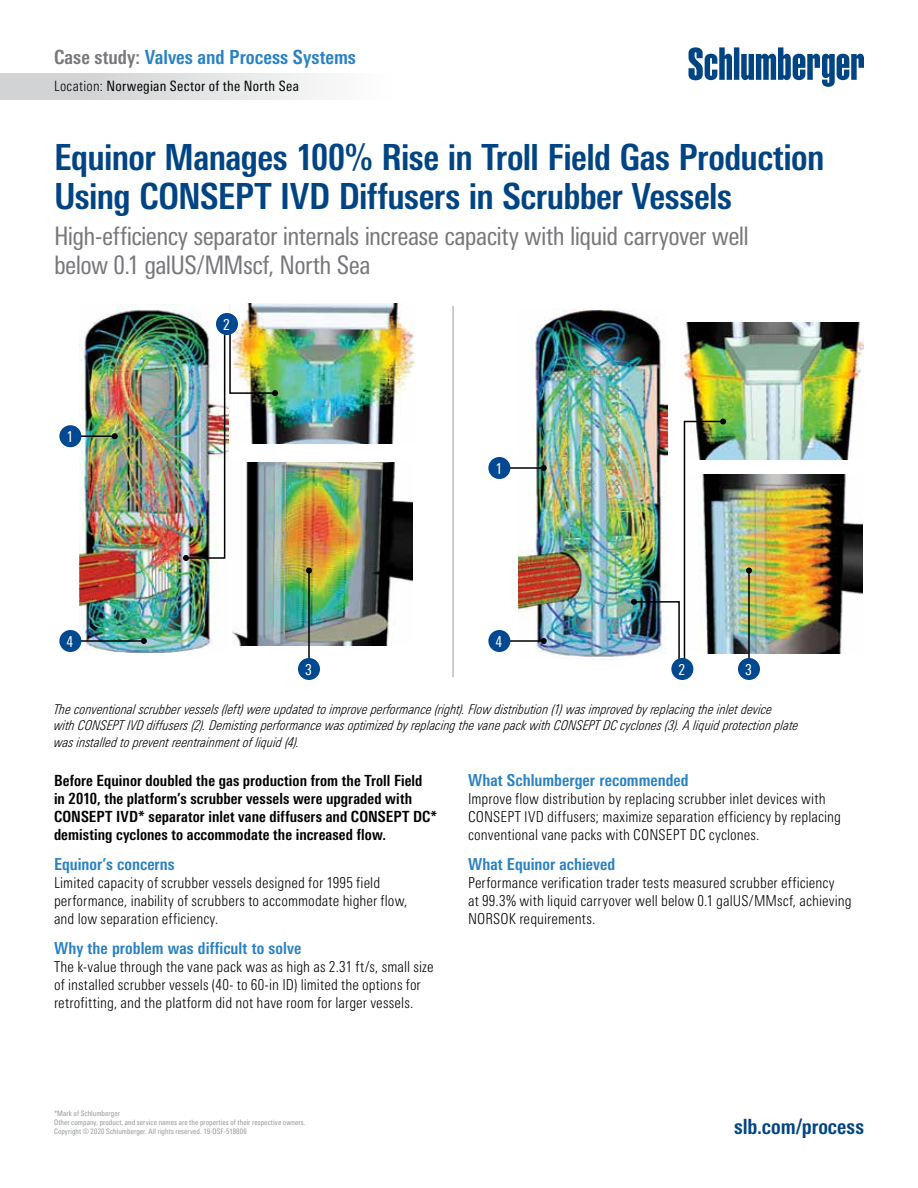
<style>
.page{position:relative;width:918px;height:1188px;background:#fff}
.page>*{position:absolute;margin:0;border:0;box-sizing:border-box;transform-origin:0 0}
.t1{font:700 condensed 36px/39px "Univers Next Pro";letter-spacing:-.015em;color:#004483}
.t2{font:condensed 25.5px/28.5px "Univers Next Pro";letter-spacing:-.025em;color:#77787b}
.t3{font:700 condensed 21px "Univers Next Pro";color:#004483}
.t4{font:700 condensed 19.5px "Univers Next Pro";letter-spacing:.005em;color:#2981c4}
.t5{font:700 condensed 16.5px "Univers Next Pro";color:#2981c4}
.t6{font:700 condensed 15.3px/18px "Univers Next Pro";letter-spacing:.005em;color:#000}
.t7{font:300 condensed 15px/18px "Univers Next Pro";letter-spacing:.005em;color:#000}
.t8{font:condensed 15px "Univers Next Pro";color:#fff}
.t9{font:condensed 14.25px "Univers Next Pro";letter-spacing:.025em;color:#000}
.t10{font:italic 300 condensed 13.5px/16.5px "Univers Next Pro";letter-spacing:.005em;color:#000}
.t11{font:condensed 7.5px/9px "Univers Next Pro";letter-spacing:.01em;color:#939598}
.s1{color:#77787b}
.s2{font-weight:300}
</style>
<div class="page">
<div style="left:0;top:73px;width:393px;height:27px;background:linear-gradient(to right,#c9cccd,#fdfdfd)"></div>
<svg style="left:688px;top:47px;width:176px;height:40px"></svg>
<img style="left:230px;top:304px;width:184px;height:139px">
<img style="left:680px;top:322px;width:184px;height:138px">
<img style="left:232px;top:463px;width:181px;height:183px">
<img style="left:726px;top:474px;width:136px;height:179px">
<img style="left:80px;top:304px;width:144px;height:349px">
<img style="left:518px;top:308px;width:149px;height:352px">
<hr style="left:74px;top:435px;width:41px;height:2px;background:#000">
<svg style="left:112px;top:433px;width:6px;height:6px"></svg>
<hr style="left:503px;top:467px;width:41px;height:2px;background:#000">
<svg style="left:541px;top:465px;width:6px;height:6px"></svg>
<hr style="left:503px;top:640px;width:41px;height:2px;background:#000">
<svg style="left:541px;top:638px;width:6px;height:6px"></svg>
<hr style="left:74px;top:640px;width:70px;height:2px;background:#000">
<svg style="left:141px;top:638px;width:6px;height:6px"></svg>
<hr style="left:308px;top:571px;width:2px;height:87px;background:#000">
<svg style="left:306px;top:568px;width:6px;height:6px"></svg>
<hr style="left:748px;top:571px;width:2px;height:87px;background:#000">
<svg style="left:746px;top:568px;width:6px;height:6px"></svg>
<div style="left:59px;top:425px;width:22px;height:22px;background:#004990;border-radius:50%"></div>
<div style="left:488px;top:457px;width:22px;height:22px;background:#004990;border-radius:50%"></div>
<div style="left:488px;top:630px;width:22px;height:22px;background:#004990;border-radius:50%"></div>
<div style="left:59px;top:630px;width:22px;height:22px;background:#004990;border-radius:50%"></div>
<div style="left:298px;top:658px;width:22px;height:22px;background:#004990;border-radius:50%"></div>
<div style="left:738px;top:658px;width:22px;height:22px;background:#004990;border-radius:50%"></div>
<img style="left:183px;top:332px;width:95px;height:229px">
<img style="left:631px;top:418px;width:95px;height:245px">
<div style="left:216px;top:313px;width:22px;height:22px;background:#004990;border-radius:50%"></div>
<div style="left:671px;top:658px;width:22px;height:22px;background:#004990;border-radius:50%"></div>
<hr style="left:452px;top:306px;width:2px;height:371px;background:#bcbec0">
<h3 class="t4" style="left:54px;top:46px;width:303px"><span class="s1">Case study:</span> Valves and Process Systems</h3>
<p class="t9" style="left:54px;top:78px;width:247px"><span class="s2">Location:</span> Norwegian Sector of the North Sea</p>
<h1 class="t1" style="left:54px;top:137px;width:772px">Equinor Manages 100% Rise in Troll Field Gas Production<br>Using CONSEPT IVD Diffusers in Scrubber Vessels</h1>
<h2 class="t2" style="left:54px;top:222px;width:696px">High-efficiency separator internals increase capacity with liquid carryover well below 0.1 galUS/MMscf, North Sea</h2>
<p class="t8" style="left:67px;top:428px;width:8px">1</p>
<p class="t8" style="left:223px;top:316px;width:8px">2</p>
<p class="t8" style="left:495px;top:460px;width:8px">1</p>
<p class="t8" style="left:67px;top:633px;width:8px">4</p>
<p class="t8" style="left:495px;top:633px;width:8px">4</p>
<p class="t8" style="left:305px;top:661px;width:8px">3</p>
<p class="t8" style="left:745px;top:661px;width:8px">3</p>
<p class="t8" style="left:678px;top:661px;width:8px">2</p>
<p class="t10" style="left:54px;top:701px;width:746px">The conventional scrubber vessels (left) were updated to improve performance (right). Flow distribution (1) was improved by replacing the inlet device<br>with CONSEPT IVD diffusers (2). Demisting performance was optimized by replacing the vane pack with CONSEPT DC cyclones (3). A liquid protection plate was installed to prevent reentrainment of liquid (4).</p>
<p class="t6" style="left:54px;top:771px;width:385px">Before Equinor doubled the gas production from the Troll Field<br>in 2010, the platform’s scrubber vessels were upgraded with CONSEPT IVD* separator inlet vane diffusers and CONSEPT DC* demisting cyclones to accommodate the increased flow.</p>
<p class="t5" style="left:54px;top:854px;width:122px">Equinor’s concerns</p>
<p class="t7" style="left:54px;top:873px;width:355px">Limited capacity of scrubber vessels designed for 1995 field performance, inability of scrubbers to accommodate higher flow, and low separation efficiency.</p>
<p class="t5" style="left:54px;top:938px;width:249px">Why the problem was difficult to solve</p>
<p class="t7" style="left:54px;top:957px;width:381px">The k-value through the vane pack was as high as 2.31 ft/s, small size of installed scrubber vessels (40- to 60-in ID) limited the options for retrofitting, and the platform did not have room for larger vessels.</p>
<p class="t5" style="left:468px;top:771px;width:222px">What Schlumberger recommended</p>
<p class="t7" style="left:468px;top:790px;width:375px">Improve flow distribution by replacing scrubber inlet devices with<br>CONSEPT IVD diffusers; maximize separation efficiency by replacing conventional vane packs with CONSEPT DC cyclones.</p>
<p class="t5" style="left:468px;top:855px;width:149px">What Equinor achieved</p>
<p class="t7" style="left:468px;top:874px;width:385px">Performance verification trader tests measured scrubber efficiency<br>at 99.3% with liquid carryover well below 0.1 galUS/MMscf, achieving<br>NORSOK requirements.</p>
<p class="t11" style="left:54px;top:1109px;width:253px">*Mark of Schlumberger<br>Other company, product, and service names are the properties of their respective owners.<br>Copyright © 2020 Schlumberger. All rights reserved. 19-OSF-518806</p>
<h3 class="t3" style="left:734px;top:1114px;width:131px">slb.com/process</h3>
</div>
